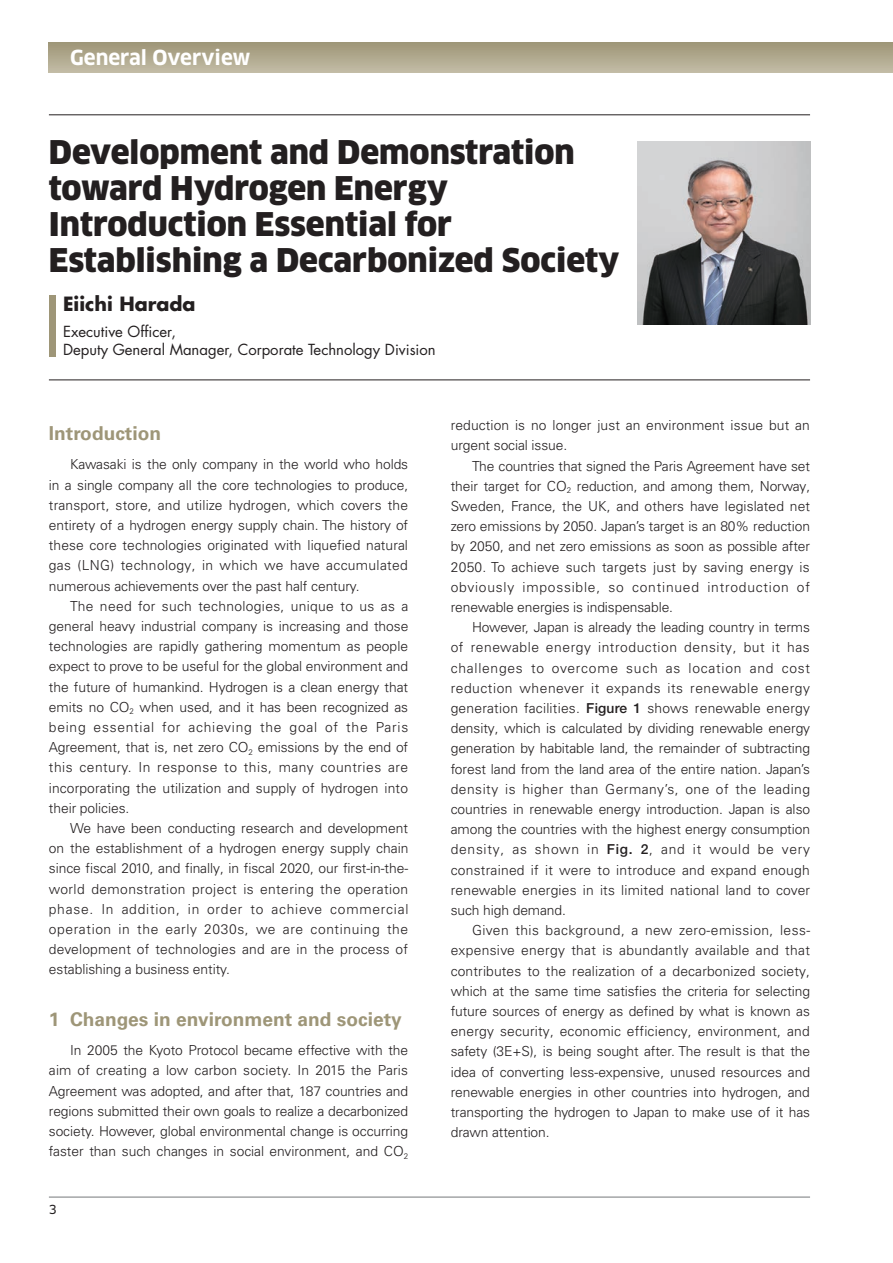
<style>
.page{position:relative;width:893px;height:1263px;background:#fff}
.page>*{position:absolute;margin:0;border:0;box-sizing:border-box;transform-origin:0 0}
.t1{font:900 31.95px/36px "Clan Pro";color:#231f20}
.t2{font:700 20.25px "Clan Pro";color:#fff}
.t3{font:700 19.2px "Univers LT Pro 65";color:#9e9678}
.t4{font:700 19.2px "Futura Std";color:#231f20}
.t5{font:14.85px/18px "Futura Std";color:#231f20}
.t6{font:300 13.8px/20.2px "Univers LT Pro 45";letter-spacing:-.005em;color:#231f20;text-align:justify}
.t7{font:12.15px "Clan Pro News";color:#231f20}
.s1{font-family:"Helvetica Neue LT Std";font-weight:500}
</style>
<div class="page">
<svg style="left:49px;top:43px;width:844px;height:29px;background:#b0a88e"></svg>
<hr style="left:49px;top:1197px;width:761px;height:1px;background:#76787b">
<img style="left:638px;top:142px;width:172px;height:182px">
<hr style="left:49px;top:114px;width:761px;height:1px;background:#231f20">
<div style="left:49px;top:296px;width:6px;height:61px;background:#9e9678"></div>
<hr style="left:49px;top:379px;width:761px;height:1px;background:#231f20">
<h2 class="t2" style="left:70px;top:46px;width:182px">General Overview</h2>
<h1 class="t1" style="left:49px;top:134px;width:572px">Development and Demonstration toward Hydrogen Energy<br>Introduction Essential for<br>Establishing a Decarbonized Society</h1>
<h3 class="t4" style="left:63px;top:291px;width:134px">Eiichi Harada</h3>
<p class="t5" style="left:63px;top:322px;width:374px">Executive Officer,<br>Deputy General Manager, Corporate Technology Division</p>
<h3 class="t3" style="left:49px;top:422px;width:114px">Introduction</h3>
<p class="t6" style="left:49px;top:454px;width:361px;text-indent:21px">Kawasaki is the only company in the world who holds in a single company all the core technologies to produce, transport, store, and utilize hydrogen, which covers the entirety of a hydrogen energy supply chain. The history of these core technologies originated with liquefied natural gas (LNG) technology, in which we have accumulated numerous achievements over the past half century.</p>
<p class="t6" style="left:49px;top:596px;width:361px;text-indent:21px">The need for such technologies, unique to us as a general heavy industrial company is increasing and those technologies are rapidly gathering momentum as people expect to prove to be useful for the global environment and the future of humankind. Hydrogen is a clean energy that emits no CO<sub>2</sub> when used, and it has been recognized as being essential for achieving the goal of the Paris Agreement, that is, net zero CO<sub>2</sub> emissions by the end of this century. In response to this, many countries are incorporating the utilization and supply of hydrogen into their policies.</p>
<p class="t6" style="left:49px;top:818px;width:361px;text-indent:21px">We have been conducting research and development on the establishment of a hydrogen energy supply chain since fiscal 2010, and finally, in fiscal 2020, our first-in-the&shy;world demonstration project is entering the operation phase. In addition, in order to achieve commercial operation in the early 2030s, we are continuing the development of technologies and are in the process of establishing a business entity.</p>
<h3 class="t3" style="left:49px;top:1008px;width:354px">1 Changes in environment and society</h3>
<p class="t6" style="left:49px;top:1040px;width:361px;text-indent:21px">In 2005 the Kyoto Protocol became effective with the aim of creating a low carbon society. In 2015 the Paris Agreement was adopted, and after that, 187 countries and regions submitted their own goals to realize a decarbonized society. However, global environmental change is occurring faster than such changes in social environment, and CO<sub>2</sub></p>
<p class="t7" style="left:49px;top:1202px;width:9px">3</p>
<p class="t6" style="left:451px;top:415px;width:361px">reduction is no longer just an environment issue but an urgent social issue.</p>
<p class="t6" style="left:451px;top:456px;width:361px;text-indent:21px">The countries that signed the Paris Agreement have set their target for CO<sub>2</sub> reduction, and among them, Norway, Sweden, France, the UK, and others have legislated net zero emissions by 2050. Japan’s target is an 80% reduction by 2050, and net zero emissions as soon as possible after 2050. To achieve such targets just by saving energy is obviously impossible, so continued introduction of renewable energies is indispensable.</p>
<p class="t6" style="left:451px;top:617px;width:361px;text-indent:21px">However, Japan is already the leading country in terms of renewable energy introduction density, but it has challenges to overcome such as location and cost reduction whenever it expands its renewable energy generation facilities. <span class="s1">Figure 1</span> shows renewable energy density, which is calculated by dividing renewable energy generation by habitable land, the remainder of subtracting forest land from the land area of the entire nation. Japan’s density is higher than Germany’s, one of the leading countries in renewable energy introduction. Japan is also among the countries with the highest energy consumption density, as shown in <span class="s1">Fig. 2</span>, and it would be very constrained if it were to introduce and expand enough renewable energies in its limited national land to cover such high demand.</p>
<p class="t6" style="left:451px;top:920px;width:361px;text-indent:21px">Given this background, a new zero-emission, less&shy;expensive energy that is abundantly available and that contributes to the realization of a decarbonized society, which at the same time satisfies the criteria for selecting future sources of energy as defined by what is known as energy security, economic efficiency, environment, and safety (3E+S), is being sought after. The result is that the idea of converting less-expensive, unused resources and renewable energies in other countries into hydrogen, and transporting the hydrogen to Japan to make use of it has drawn attention.</p>
</div>
